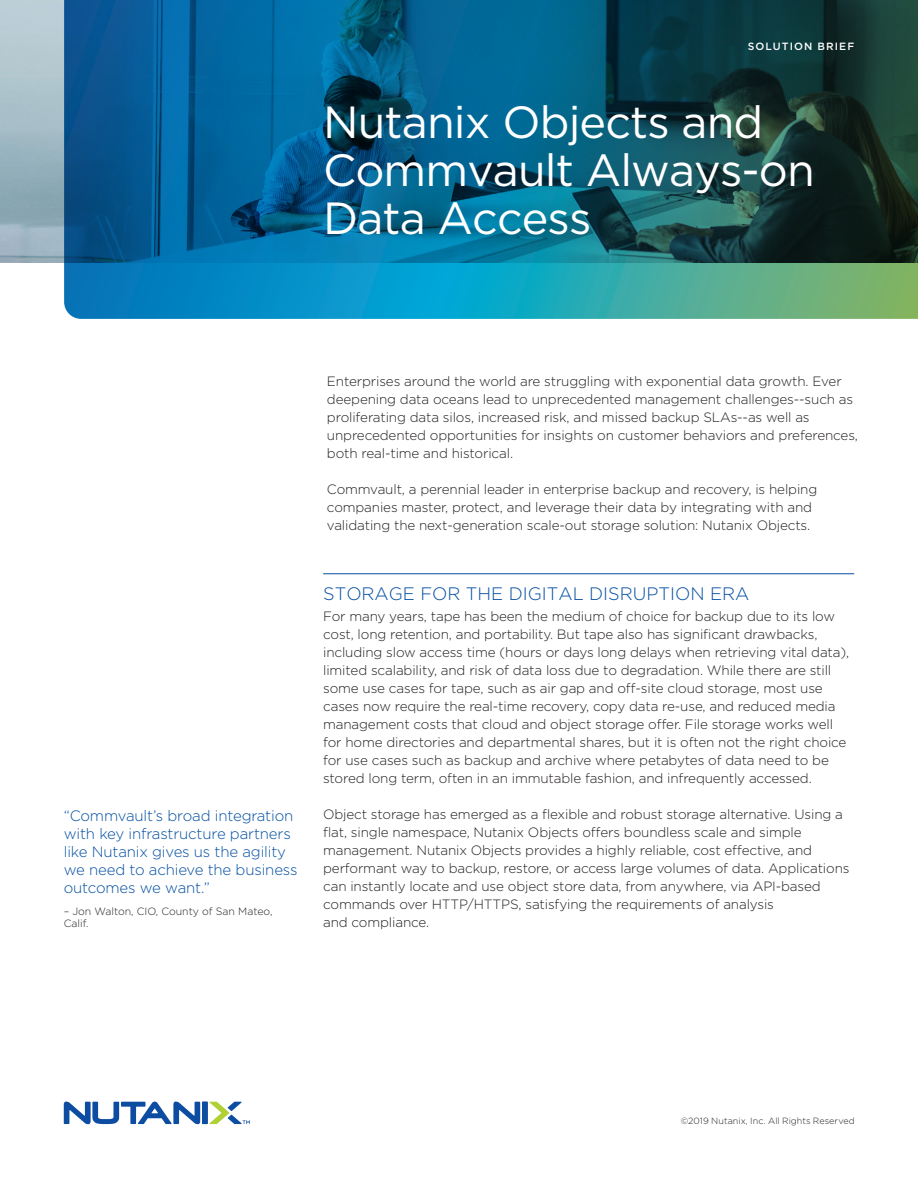
<style>
.page{position:relative;width:918px;height:1188px;background:#fff}
.page>*{position:absolute;margin:0;border:0;box-sizing:border-box;transform-origin:0 0}
.TitleSub{font:45px/48px "Gotham";letter-spacing:-.02em;color:#fff}
.WhiteText{font:300 18px "Gotham";color:#034ea2}
.Sidebar_Bullets{font:300 15px/18px "Gotham";letter-spacing:-.01em;color:#034ea2}
.WhiteText-2{font:300 13.5px/18px "Gotham";letter-spacing:-.01em;color:#231f20}
.Sidebar_Bullets-2{font:300 10.5px/12.6px "Gotham";color:#231f20}
.BodyTextBeforeBullet{font:500 10.5px "Gotham";letter-spacing:.1em;color:#fff}
.t1{font:300 9px "Gotham";letter-spacing:.005em;color:#231f20}
</style>
<div class="page">
<svg style="left:210px;top:1102px;width:40px;height:22px"></svg>
<div style="left:202px;top:1102px;width:6px;height:22px;background:#0d4da1"></div>
<svg style="left:64px;top:1102px;width:136px;height:22px"></svg>
<svg style="left:64px;top:0;width:854px;height:319px;background:#0e617d"></svg>
<hr style="left:323px;top:573px;width:531px;height:1px;background:#034ea2">
<p class="BodyTextBeforeBullet" style="left:748px;top:39px;width:108px">SOLUTION BRIEF</p>
<p class="TitleSub" style="left:323px;top:97px;width:493px">Nutanix Objects and<br>Commvault Always-on<br>Data Access</p>
<p class="Sidebar_Bullets" style="left:64px;top:807px;width:235px">“Commvault’s broad integration with key infrastructure partners like Nutanix gives us the agility we need to achieve the business outcomes we want.”</p>
<p class="Sidebar_Bullets-2" style="left:64px;top:904px;width:210px">– Jon Walton, CIO, County of San Mateo,<br>Calif.</p>
<p class="WhiteText-2" style="left:327px;top:372px;width:533px">Enterprises around the world are struggling with exponential data growth. Ever deepening data oceans lead to unprecedented management challenges--such as proliferating data silos, increased risk, and missed backup SLAs--as well as unprecedented opportunities for insights on customer behaviors and preferences, both real-time and historical.</p>
<p class="WhiteText-2" style="left:327px;top:480px;width:492px">Commvault, a perennial leader in enterprise backup and recovery, is helping companies master, protect, and leverage their data by integrating with and validating the next-generation scale-out storage solution: Nutanix Objects.</p>
<p class="WhiteText" style="left:323px;top:582px;width:428px">STORAGE FOR THE DIGITAL DISRUPTION ERA</p>
<p class="WhiteText-2" style="left:323px;top:607px;width:528px">For many years, tape has been the medium of choice for backup due to its low cost, long retention, and portability. But tape also has significant drawbacks, including slow access time (hours or days long delays when retrieving vital data), limited scalability, and risk of data loss due to degradation. While there are still some use cases for tape, such as air gap and off-site cloud storage, most use cases now require the real-time recovery, copy data re-use, and reduced media management costs that cloud and object storage offer. File storage works well for home directories and departmental shares, but it is often not the right choice for use cases such as backup and archive where petabytes of data need to be stored long term, often in an immutable fashion, and infrequently accessed.</p>
<p class="WhiteText-2" style="left:323px;top:805px;width:528px">Object storage has emerged as a flexible and robust storage alternative. Using a flat, single namespace, Nutanix Objects offers boundless scale and simple management. Nutanix Objects provides a highly reliable, cost effective, and performant way to backup, restore, or access large volumes of data. Applications can instantly locate and use object store data, from anywhere, via API-based</p>
<p class="WhiteText-2" style="left:323px;top:895px;width:452px">commands over HTTP/HTTPS, satisfying the requirements of analysis and compliance.</p>
<p class="t1" style="left:681px;top:1115px;width:176px">©2019 Nutanix, Inc. All Rights Reserved</p>
</div>
